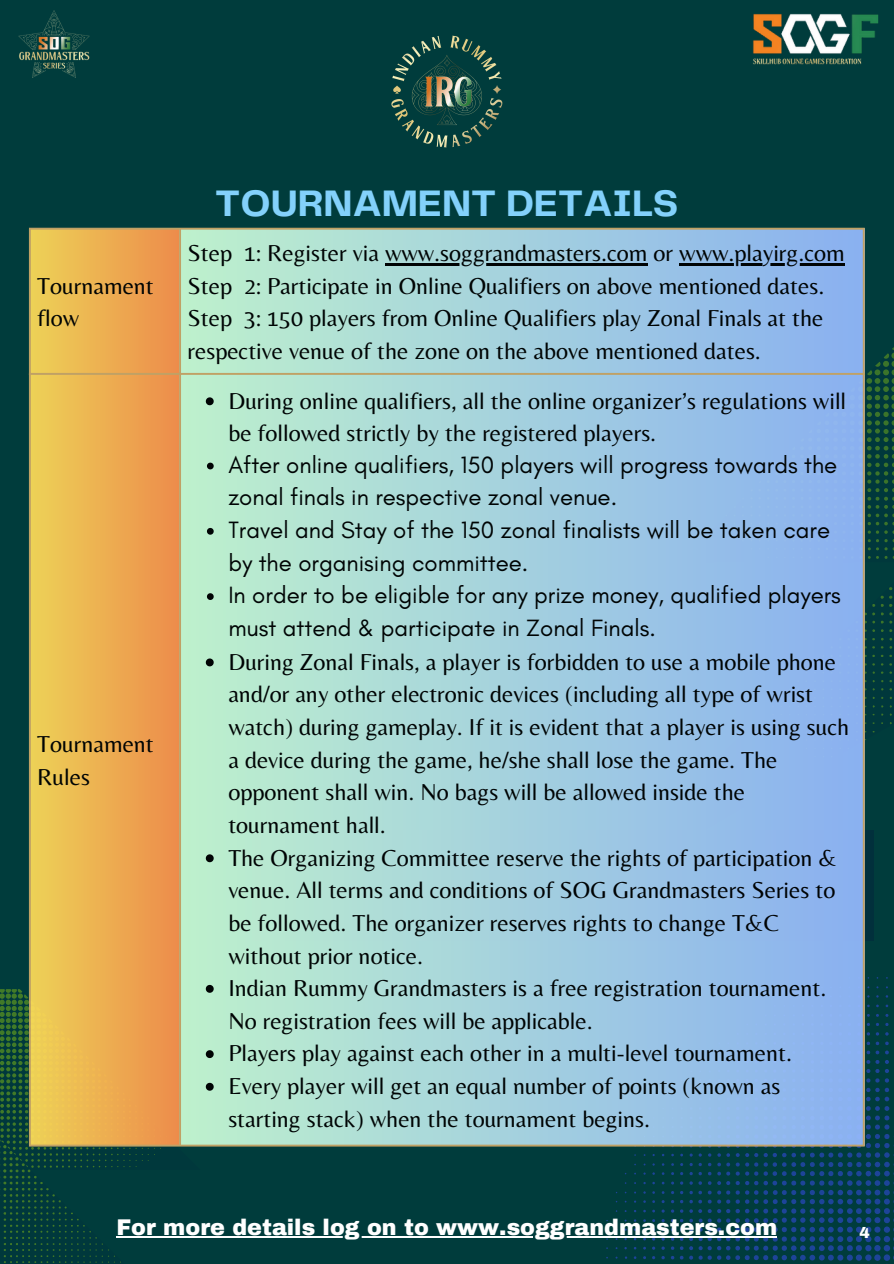
<style>
.page{position:relative;width:894px;height:1264px;background:#fff}
.page>*{position:absolute;margin:0;border:0;box-sizing:border-box;transform-origin:0 0}
.t1{font:700 38.25px "Telegraf";color:#83d1fb}
.t2{font:24px/32.7px "Belleza";color:#000}
.t3{font:24px/32.7px "Glacial Indifference";color:#000}
.t4{font:900 22.2px "Archivo";color:#fff}
.t5{font:900 15.45px "Archivo";color:#fff}
</style>
<div class="page">
<div style="left:0;top:0;width:893px;height:1263px;background:#003c3c"></div>
<svg style="left:671px;top:1255px;width:12px;height:4px"></svg>
<svg style="left:871px;top:1041px;width:23px;height:223px"></svg>
<svg style="left:671px;top:1246px;width:12px;height:3px"></svg>
<svg style="left:671px;top:1209px;width:12px;height:3px"></svg>
<svg style="left:670px;top:1237px;width:13px;height:3px"></svg>
<svg style="left:671px;top:1219px;width:12px;height:12px"></svg>
<svg style="left:661px;top:1219px;width:3px;height:12px"></svg>
<svg style="left:671px;top:1191px;width:12px;height:12px"></svg>
<svg style="left:643px;top:1256px;width:12px;height:3px"></svg>
<svg style="left:810px;top:1041px;width:61px;height:223px"></svg>
<svg style="left:680px;top:1163px;width:3px;height:12px"></svg>
<svg style="left:671px;top:1181px;width:12px;height:3px"></svg>
<svg style="left:768px;top:1146px;width:65px;height:114px"></svg>
<svg style="left:689px;top:1146px;width:79px;height:114px"></svg>
<svg style="left:880px;top:587px;width:12px;height:36px"></svg>
<svg style="left:881px;top:629px;width:11px;height:11px"></svg>
<svg style="left:864px;top:604px;width:10px;height:19px"></svg>
<svg style="left:864px;top:344px;width:29px;height:206px"></svg>
<svg style="left:868px;top:556px;width:10px;height:3px"></svg>
<svg style="left:864px;top:370px;width:8px;height:163px"></svg>
<svg style="left:0;top:988px;width:167px;height:275px"></svg>
<div style="left:30px;top:228px;width:150px;height:146px;background:linear-gradient(to right,#edd257,#ed8c4b)"></div>
<div style="left:180px;top:228px;width:683px;height:146px;background:linear-gradient(to right,#bef1cc,#8ab0f0)"></div>
<div style="left:30px;top:373px;width:150px;height:772px;background:linear-gradient(to right,#edd257,#ed8c4b)"></div>
<div style="left:180px;top:373px;width:683px;height:772px;background:linear-gradient(to right,#bef1cc,#8ab0f1)"></div>
<hr style="left:385px;top:263px;width:262px;height:3px;background:#000">
<hr style="left:679px;top:263px;width:165px;height:3px;background:#000">
<svg style="left:206px;top:397px;width:8px;height:8px"></svg>
<svg style="left:207px;top:462px;width:7px;height:7px"></svg>
<svg style="left:207px;top:528px;width:7px;height:6px"></svg>
<svg style="left:207px;top:593px;width:7px;height:7px"></svg>
<svg style="left:206px;top:658px;width:8px;height:8px"></svg>
<svg style="left:206px;top:854px;width:8px;height:8px"></svg>
<svg style="left:206px;top:984px;width:8px;height:8px"></svg>
<svg style="left:206px;top:1050px;width:8px;height:8px"></svg>
<svg style="left:206px;top:1082px;width:8px;height:8px"></svg>
<hr style="left:29px;top:230px;width:2px;height:914px;background:#cfa969">
<hr style="left:179px;top:230px;width:2px;height:914px;background:#cfa969">
<hr style="left:862px;top:230px;width:2px;height:914px;background:#cfa969">
<hr style="left:29px;top:228px;width:835px;height:2px;background:#cfa969">
<hr style="left:29px;top:373px;width:835px;height:2px;background:#cfa969">
<hr style="left:29px;top:1144px;width:835px;height:2px;background:#cfa969">
<hr style="left:116px;top:1236px;width:661px;height:1px;background:#fff">
<img style="left:18px;top:10px;width:72px;height:68px">
<img style="left:753px;top:14px;width:126px;height:51px">
<img style="left:391px;top:35px;width:112px;height:113px">
<p class="t2" style="left:37px;top:269px;width:118px">Tournament flow</p>
<p class="t2" style="left:37px;top:727px;width:118px">Tournament<br>Rules</p>
<p class="t1" style="left:215px;top:187px;width:464px">TOURNAMENT DETAILS</p>
<p class="t2" style="left:187px;top:236px;width:658px">Step 1: Register via www.soggrandmasters.com or www.playirg.com Step 2: Participate in Online Qualifiers on above mentioned dates.<br>Step 3: 150 players from Online Qualifiers play Zonal Finals at the respective venue of the zone on the above mentioned dates.</p>
<p class="t2" style="left:228px;top:384px;width:619px">During online qualifiers, all the online organizer’s regulations will be followed strictly by the registered players.</p>
<p class="t3" style="left:228px;top:448px;width:614px">After online qualifiers, 150 players will progress towards the zonal finals in respective zonal venue.<br>Travel and Stay of the 150 zonal finalists will be taken care by the organising committee.<br>In order to be eligible for any prize money, qualified players must attend &amp; participate in Zonal Finals.</p>
<p class="t2" style="left:228px;top:645px;width:622px">During Zonal Finals, a player is forbidden to use a mobile phone and/or any other electronic devices (including all type of wrist watch) during gameplay. If it is evident that a player is using such a device during the game, he/she shall lose the game. The opponent shall win. No bags will be allowed inside the tournament hall.<br>The Organizing Committee reserve the rights of participation &amp; venue. All terms and conditions of SOG Grandmasters Series to be followed. The organizer reserves rights to change T&amp;C without prior notice.<br>Indian Rummy Grandmasters is a free registration tournament.<br>No registration fees will be applicable.<br>Players play against each other in a multi-level tournament.<br>Every player will get an equal number of points (known as starting stack) when the tournament begins.</p>
<p class="t4" style="left:116px;top:1215px;width:662px">For more details log on to www.soggrandmasters.com</p>
<p class="t5" style="left:859px;top:1224px;width:12px">4</p>
</div>
